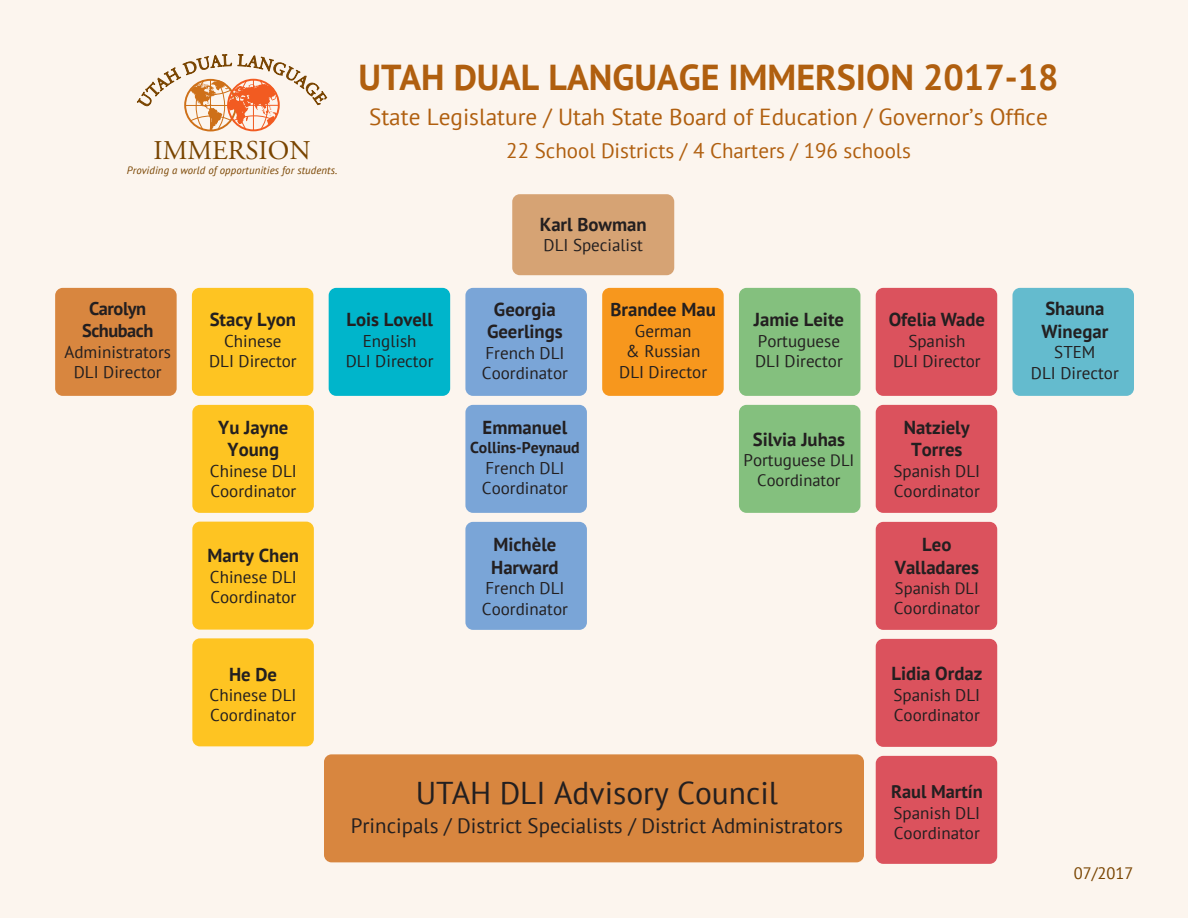
<style>
.page{position:relative;width:1188px;height:918px;background:#fcf5ee}
.page>*{position:absolute;margin:0;border:0;box-sizing:border-box;transform-origin:0 0}
.t1{font:700 36px "PT Sans";color:#b05f0f}
.t2{font:31.5px "PT Sans";color:#231f20}
.t3{font:27.15px "Adobe Garamond Pro";color:#794400}
.t4{font:23.25px "PT Sans";color:#b05f0f}
.t5{font:21px "PT Sans";color:#231f20}
.t6{font:21px "PT Sans";color:#b05f0f}
.t7{font:700 18.75px/22.5px "PT Sans";color:#231f20;text-align:center}
.t8{font:700 18.3px/22px "PT Sans";letter-spacing:-.025em;color:#231f20;text-align:center}
.t9{font:700 18.3px "PT Sans";color:#231f20}
.t10{font:17.1px/20.4px "PT Sans";color:#231f20}
.t11{font:16.5px "PT Sans";color:#231f20}
.t12{font:16.5px "PT Sans";color:#794400}
.t13{font:700 15.75px "PT Sans";color:#231f20}
.t14{font:italic 10.8px "PT Sans";letter-spacing:.01em;color:#794400}
.s1{font-size:16.5px}
</style>
<div class="page">
<div style="left:512px;top:194px;width:162px;height:81px;background:#d6a374;border-radius:8px"></div>
<div style="left:55px;top:288px;width:122px;height:108px;background:#d8863f;border-radius:8px"></div>
<div style="left:192px;top:288px;width:121px;height:108px;background:#fec422;border-radius:8px"></div>
<div style="left:329px;top:288px;width:121px;height:108px;background:#00b5cb;border-radius:8px"></div>
<div style="left:465px;top:288px;width:122px;height:108px;background:#7aa5d7;border-radius:8px"></div>
<div style="left:465px;top:405px;width:122px;height:108px;background:#7aa5d7;border-radius:8px"></div>
<div style="left:602px;top:288px;width:122px;height:108px;background:#f7971d;border-radius:8px"></div>
<div style="left:739px;top:288px;width:121px;height:108px;background:#84c07e;border-radius:8px"></div>
<div style="left:876px;top:288px;width:121px;height:108px;background:#db525d;border-radius:8px"></div>
<div style="left:1012px;top:288px;width:122px;height:108px;background:#64bbce;border-radius:8px"></div>
<div style="left:192px;top:405px;width:122px;height:108px;background:#fec422;border-radius:8px"></div>
<div style="left:192px;top:638px;width:122px;height:108px;background:#fec422;border-radius:8px"></div>
<div style="left:739px;top:405px;width:121px;height:108px;background:#84c07e;border-radius:8px"></div>
<div style="left:465px;top:522px;width:122px;height:108px;background:#7aa5d7;border-radius:8px"></div>
<div style="left:192px;top:522px;width:122px;height:108px;background:#fec422;border-radius:8px"></div>
<div style="left:876px;top:405px;width:121px;height:108px;background:#db525d;border-radius:8px"></div>
<div style="left:876px;top:522px;width:121px;height:108px;background:#db525d;border-radius:8px"></div>
<div style="left:876px;top:639px;width:121px;height:108px;background:#db525d;border-radius:8px"></div>
<div style="left:876px;top:756px;width:121px;height:108px;background:#db525d;border-radius:8px"></div>
<div style="left:324px;top:754px;width:540px;height:108px;background:#d8863f;border-radius:8px"></div>
<hr style="left:210px;top:80px;width:1px;height:51px;background:#ce7018">
<svg style="left:137px;top:54px;width:190px;height:76px"></svg>
<h3 class="t3" style="left:154px;top:134px;width:158px">IMMERSION</h3>
<p class="t14" style="left:127px;top:164px;width:212px">Providing a world of opportunities for students.</p>
<h1 class="t1" style="left:359px;top:53px;width:701px">UTAH DUAL LANGUAGE IMMERSION 2017-18</h1>
<h3 class="t4" style="left:369px;top:101px;width:680px">State Legislature / Utah State Board of Education / Governor’s Office</h3>
<p class="t6" style="left:506px;top:137px;width:406px">22 School Districts / 4 Charters / 196 schools</p>
<p class="t7" style="left:540px;top:212px;width:109px">Karl Bowman</p>
<p class="t10" style="left:544px;top:235px;width:101px">DLI Specialist</p>
<p class="t8" style="left:82px;top:297px;width:73px">Carolyn<br>Schubach</p>
<p class="t10" style="left:64px;top:341px;width:108px;text-align:center">Administrators<br>DLI Director</p>
<p class="t7" style="left:210px;top:308px;width:88px">Stacy Lyon</p>
<p class="t10" style="left:209px;top:330px;width:89px;text-align:center">Chinese<br>DLI Director</p>
<p class="t7" style="left:218px;top:416px;width:72px">Yu Jayne<br>Young</p>
<p class="t10" style="left:210px;top:460px;width:88px">Chinese DLI<br>Coordinator</p>
<p class="t7" style="left:208px;top:544px;width:93px">Marty Chen</p>
<p class="t10" style="left:210px;top:566px;width:88px">Chinese DLI<br>Coordinator</p>
<p class="t7" style="left:346px;top:308px;width:88px">Lois Lovell</p>
<p class="t10" style="left:346px;top:330px;width:89px;text-align:center">English<br>DLI Director</p>
<p class="t7" style="left:487px;top:298px;width:77px">Georgia<br>Geerlings</p>
<p class="t10" style="left:482px;top:342px;width:88px">French DLI<br>Coordinator</p>
<p class="t7" style="left:483px;top:416px;width:86px">Emmanuel</p>
<p class="t13" style="left:470px;top:437px;width:111px">Collins-Peynaud</p>
<p class="t10" style="left:482px;top:457px;width:88px">French DLI<br>Coordinator</p>
<p class="t7" style="left:491px;top:533px;width:69px;text-align:left">Michèle<br>Harward</p>
<p class="t10" style="left:482px;top:578px;width:88px">French DLI<br>Coordinator</p>
<p class="t7" style="left:610px;top:298px;width:107px">Brandee Mau</p>
<p class="t10" style="left:619px;top:320px;width:90px;text-align:center">German<br>&amp; Russian<br>DLI Director</p>
<p class="t7" style="left:754px;top:308px;width:92px">Jamie Leite</p>
<p class="t10" style="left:755px;top:330px;width:89px">Portuguese<br>DLI Director</p>
<p class="t7" style="left:753px;top:427px;width:94px">Silvia Juhas</p>
<p class="t10" style="left:743px;top:449px;width:112px">Portuguese <span class="s1">DLI</span></p>
<p class="t11" style="left:757px;top:469px;width:85px">Coordinator</p>
<p class="t7" style="left:889px;top:308px;width:98px">Ofelia Wade</p>
<p class="t10" style="left:893px;top:330px;width:89px;text-align:center">Spanish<br>DLI Director</p>
<p class="t7" style="left:904px;top:416px;width:67px">Natziely<br>Torres</p>
<p class="t10" style="left:894px;top:460px;width:88px">Spanish DLI<br>Coordinator</p>
<p class="t7" style="left:895px;top:533px;width:86px">Leo<br>Valladares</p>
<p class="t11" style="left:895px;top:577px;width:85px">Spanish DLI</p>
<p class="t10" style="left:894px;top:598px;width:88px">Coordinator</p>
<p class="t7" style="left:1041px;top:297px;width:68px;text-align:left">Shauna<br>Winegar</p>
<p class="t10" style="left:1031px;top:341px;width:90px;text-align:center">STEM<br>DLI Director</p>
<p class="t7" style="left:229px;top:662px;width:50px">He De</p>
<p class="t10" style="left:210px;top:684px;width:88px">Chinese DLI<br>Coordinator</p>
<p class="t7" style="left:891px;top:662px;width:93px">Lidia Ordaz</p>
<p class="t10" style="left:894px;top:684px;width:88px">Spanish DLI<br>Coordinator</p>
<h2 class="t2" style="left:416px;top:773px;width:364px">UTAH DLI Advisory Council</h2>
<p class="t5" style="left:351px;top:812px;width:494px">Principals / District Specialists / District Administrators</p>
<p class="t9" style="left:891px;top:780px;width:93px">Raul Martín</p>
<p class="t10" style="left:894px;top:802px;width:88px">Spanish DLI<br>Coordinator</p>
<p class="t12" style="left:1074px;top:862px;width:61px">07/2017</p>
</div>
